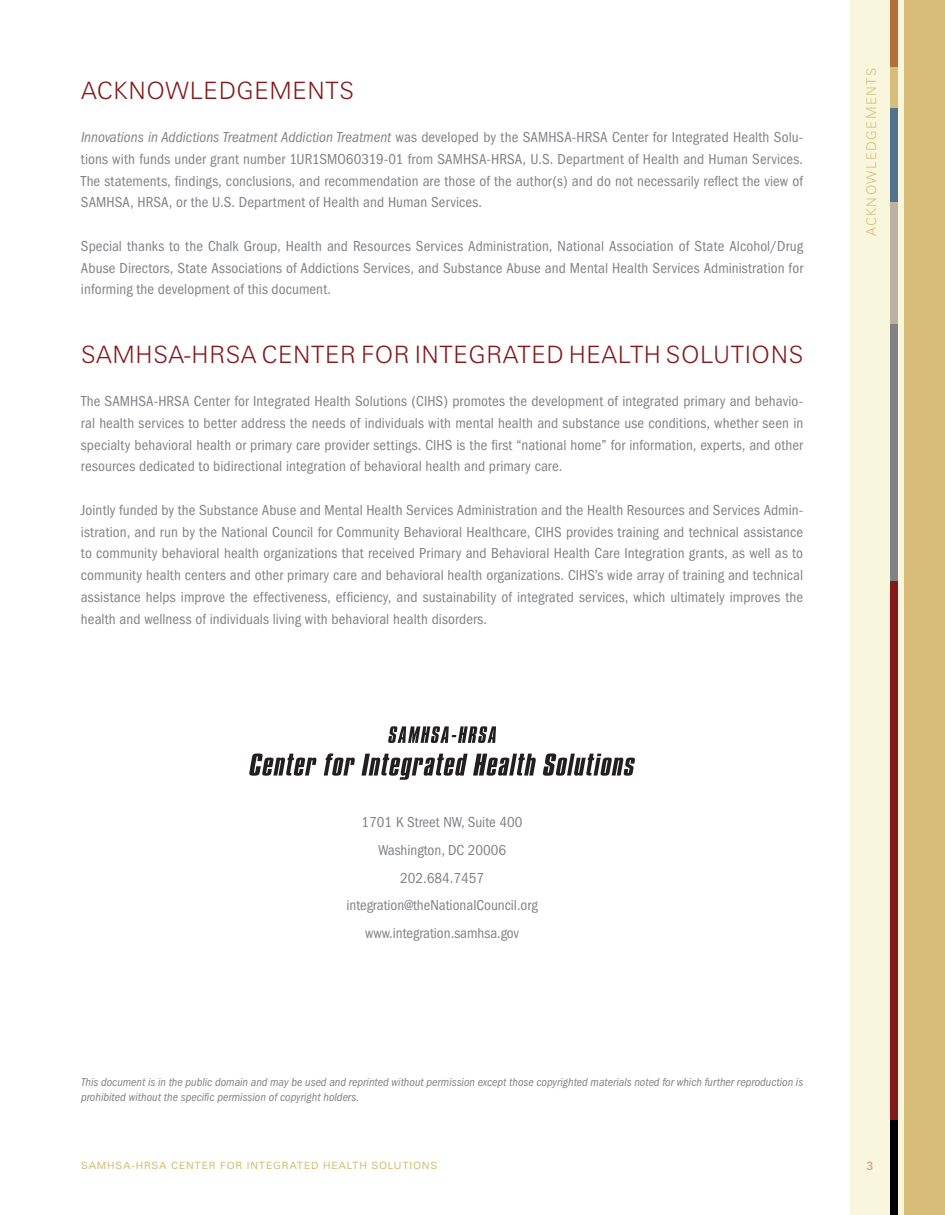
<style>
.page{position:relative;width:945px;height:1215px;background:#fff}
.page>*{position:absolute;margin:0;border:0;box-sizing:border-box;transform-origin:0 0}
.t1{font:300 24px "Zurich BT";letter-spacing:.025em;color:#84181a}
.t2{font:condensed 15px/21.8px "Franklin Gothic";color:#808285;text-align:justify}
.t3{font:300 13.5px "Zurich BT";letter-spacing:.1em;color:#d7bd78}
.t4{font:italic condensed 12px/15px "Franklin Gothic";color:#808285}
.t5{font:12px "Zurich BT";color:#ce9d78}
.t6{font:10.05px "Zurich BT";letter-spacing:.075em;color:#d7bd78;scale:1.04 1}
.s1{font-style:italic}
</style>
<div class="page">
<div style="left:850px;top:0;width:95px;height:1215px;background:#f9f6de"></div>
<div style="left:904px;top:0;width:41px;height:1215px;background:#d7bd78"></div>
<div style="left:890px;top:580px;width:7px;height:540px;background:#84181a"></div>
<div style="left:890px;top:1120px;width:7px;height:95px;background:#000"></div>
<div style="left:890px;top:0;width:7px;height:68px;background:#b56d3a"></div>
<div style="left:890px;top:68px;width:7px;height:40px;background:#d7bd78"></div>
<div style="left:890px;top:108px;width:7px;height:94px;background:#50738e"></div>
<div style="left:890px;top:202px;width:7px;height:122px;background:#bbb2a2"></div>
<div style="left:890px;top:324px;width:7px;height:256px;background:#808285"></div>
<svg style="left:249px;top:753px;width:106px;height:23px"></svg>
<svg style="left:361px;top:753px;width:274px;height:27px"></svg>
<svg style="left:388px;top:726px;width:108px;height:17px"></svg>
<h2 class="t1" style="left:81px;top:76px;width:275px">ACKNOWLEDGEMENTS</h2>
<p class="t2" style="left:81px;top:126px;width:724px"><span class="s1">Innovations in Addictions Treatment Addiction Treatment</span> was developed by the sAmhsA-hrsA center for integrated health solu&shy;tions with funds under grant number 1ur1smo60319-01 from sAmhsA-hrsA, u.s. department of health and human services. the statements, findings, conclusions, and recommendation are those of the author(s) and do not necessarily reflect the view of sAmhsA, hrsA, or the u.s. department of health and human services.</p>
<p class="t2" style="left:81px;top:235px;width:724px">special thanks to the chalk group, health and resources services Administration, national Association of state Alcohol/drug Abuse directors, state Associations of Addictions services, and substance Abuse and mental health services Administration for informing the development of this document.</p>
<h2 class="t1" style="left:81px;top:340px;width:724px">SAMHSA-HRSA CENTER FOR INTEGRATED HEALTH SOLUTIONS</h2>
<p class="t2" style="left:81px;top:390px;width:724px">the sAmhsA-hrsA center for integrated health solutions (cihs) promotes the development of integrated primary and behavio&shy;ral health services to better address the needs of individuals with mental health and substance use conditions, whether seen in specialty behavioral health or primary care provider settings. cihs is the first “national home” for information, experts, and other resources dedicated to bidirectional integration of behavioral health and primary care.</p>
<p class="t2" style="left:81px;top:499px;width:724px">Jointly funded by the substance Abuse and mental health services Administration and the health resources and services Admin&shy;istration, and run by the national council for community behavioral healthcare, cihs provides training and technical assistance to community behavioral health organizations that received Primary and behavioral health care integration grants, as well as to community health centers and other primary care and behavioral health organizations. cihs’s wide array of training and technical assistance helps improve the effectiveness, efficiency, and sustainability of integrated services, which ultimately improves the health and wellness of individuals living with behavioral health disorders.</p>
<p class="t3" style="left:863px;top:236px;width:170px;rotate:-90deg">ACKNOWLEDGEMENTS</p>
<p class="t2" style="left:346px;top:808px;width:193px;line-height:27.8px;text-align:center">1701 k street nw, suite 400 washington, dc 20006<br>202.684.7457 integration@thenationalcouncil.org www.integration.samhsa.gov</p>
<p class="t4" style="left:81px;top:1075px;width:724px">This document is in the public domain and may be used and reprinted without permission except those copyrighted materials noted for which further reproduction is prohibited without the specific permission of copyright holders.</p>
<p class="t6" style="left:81px;top:1159px;width:344px">SAMHSA-HRSA CENTER FOR INTEGRATED HEALTH SOLUTIONS</p>
<p class="t5" style="left:867px;top:1159px;width:8px">3</p>
</div>
